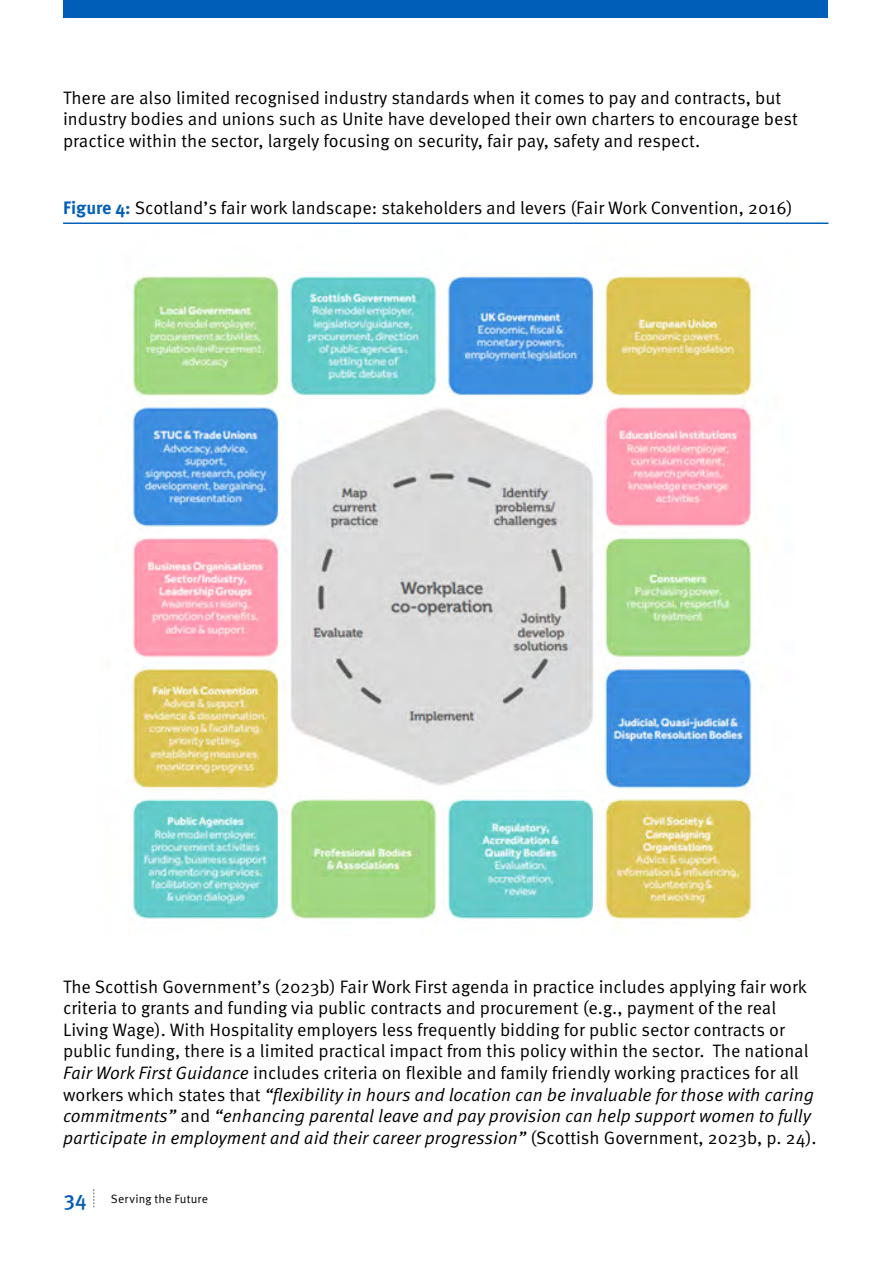
<style>
.page{position:relative;width:893px;height:1263px;background:#fff}
.page>*{position:absolute;margin:0;border:0;box-sizing:border-box;transform-origin:0 0}
.t1{font:18px/21.6px "Meta Pro Norm";color:#000}
.t2{font:18px/21.6px "Meta Pro Norm Ita";color:#000}
.t3{font:12px "Meta Pro Norm";letter-spacing:.015em;color:#000}
.s1{font-family:"Meta Pro";font-weight:700;color:#0260b8}
.s2{font-family:"Meta Pro Norm Ita"}
.s3{font-family:"Meta Pro Norm"}
.s4{font-family:"Meta Pro";font-weight:500;font-size:21px;color:#015eb8}
</style>
<div class="page">
<div style="left:64px;top:0;width:764px;height:18px;background:#015eb8"></div>
<svg style="left:93px;top:1189px;width:1px;height:18px"></svg>
<hr style="left:63px;top:222px;width:765px;height:2px;background:#0260b8">
<img style="left:132px;top:275px;width:636px;height:650px">
<p class="t1" style="left:63px;top:85px;width:736px">There are also limited recognised industry standards when it comes to pay and contracts, but industry bodies and unions such as Unite have developed their own charters to encourage best practice within the sector, largely focusing on security, fair pay, safety and respect.</p>
<p class="t1" style="left:63px;top:196px;width:731px"><span class="s1">Figure 4:</span> Scotland’s fair work landscape: stakeholders and levers (Fair Work Convention, 2016)</p>
<p class="t1" style="left:63px;top:974px;width:747px">The Scottish Government’s (2023b) Fair Work First agenda in practice includes applying fair work criteria to grants and funding via public contracts and procurement (e.g., payment of the real Living Wage). With Hospitality employers less frequently bidding for public sector contracts or public funding, there is a limited practical impact from this policy within the sector. The national <span class="s2">Fair Work First Guidance</span> includes criteria on flexible and family friendly working practices for all</p>
<p class="t2" style="left:63px;top:1082px;width:755px"><span class="s3">workers which states that</span> “flexibility in hours and location can be invaluable for those with caring commitments” <span class="s3">and</span> “enhancing parental leave and pay provision can help support women to fully participate in employment and aid their career progression” <span class="s3">(Scottish Government, 2023b, p. 24).</span></p>
<p class="t3" style="left:64px;top:1190px;width:146px"><span class="s4">34</span> Serving the Future</p>
</div>
